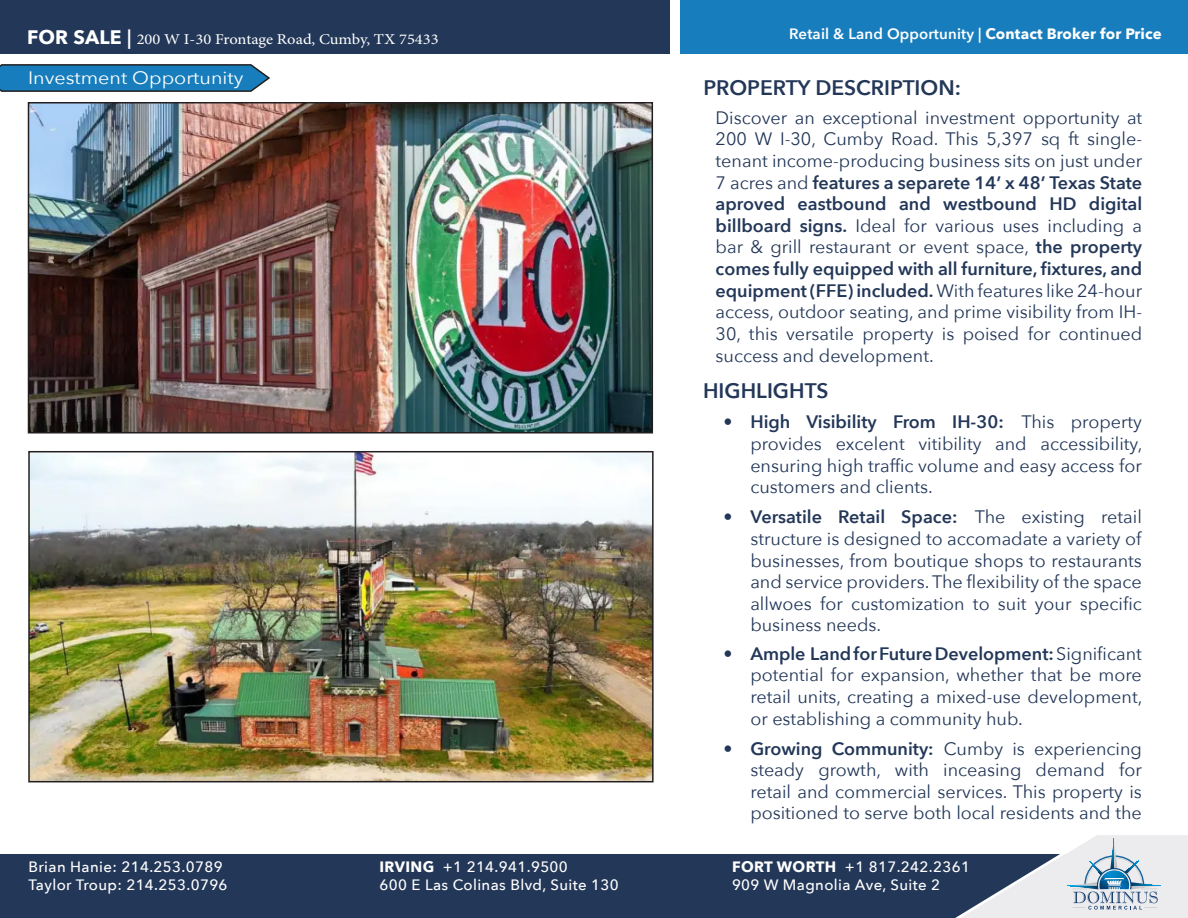
<style>
.page{position:relative;width:1188px;height:918px;background:#fff}
.page>*{position:absolute;margin:0;border:0;box-sizing:border-box;transform-origin:0 0}
.t1{font:600 21px "Avenir Next";color:#233758}
.t2{font:18px/21.6px "Avenir Next";color:#233758;text-align:justify}
.t3{font:18px "Avenir Next";color:#fff;scale:1.1 1}
.t4{font:500 15px/18px "Avenir Next";letter-spacing:.025em;color:#fff}
.t5{font:600 15px "Avenir Next";letter-spacing:.01em;color:#fff}
.t6{font:15px "Minion Pro";color:#fff;scale:1.1 1}
.s1{font-family:"Avenir Next";font-weight:700;font-size:19.5px}
.s2{font-family:"Avenir Next";font-weight:600;font-size:19.5px}
.s3{font-weight:700}
.s4{font-weight:600}
</style>
<div class="page">
<div style="left:0;top:854px;width:1188px;height:64px;background:#233758"></div>
<div style="left:680px;top:0;width:508px;height:54px;background:#187dbc"></div>
<div style="left:0;top:0;width:670px;height:54px;background:#233758"></div>
<svg style="left:955px;top:835px;width:233px;height:83px"></svg>
<img style="left:31px;top:105px;width:619px;height:326px">
<div style="left:28px;top:102px;width:625px;height:332px;border:2px solid #231f20"></div>
<svg style="left:0;top:64px;width:270px;height:28px;background:#2278ad"></svg>
<img style="left:31px;top:454px;width:620px;height:325px">
<div style="left:28px;top:451px;width:626px;height:331px;border:2px solid #231f20"></div>
<p class="t6" style="left:27px;top:29px;width:376px"><span class="s1">FOR SALE</span> <span class="s2">|</span> 200 W I-30 Frontage Road, Cumby, TX 75433</p>
<p class="t5" style="left:789px;top:21px;width:374px">Retail &amp; Land Opportunity | <span class="s3">Contact Broker for Price</span></p>
<p class="t3" style="left:28px;top:62px;width:197px">Investment Opportunity</p>
<p class="t1" style="left:703px;top:69px;width:259px">PROPERTY DESCRIPTION:</p>
<p class="t2" style="left:716px;top:106px;width:428px">Discover an exceptional investment opportunity at 200 W I-30, Cumby Road. This 5,397 sq ft single&shy;tenant income-producing business sits on just under 7 acres and <span class="s4">features a separete 14’ x 48’ Texas State aproved eastbound and westbound HD digital billboard signs.</span> Ideal for various uses including a bar &amp; grill restaurant or event space, <span class="s4">the property comes fully equipped with all furniture, fixtures, and equipment (FFE) included.</span> With features like 24-hour access, outdoor seating, and prime visibility from IH-30, this versatile property is poised for continued success and development.</p>
<p class="t1" style="left:703px;top:373px;width:127px">HIGHLIGHTS</p>
<p class="t2" style="left:750px;top:411px;width:394px;text-indent:-27px"><span class="s4">• High Visibility From IH-30:</span> This property provides excelent vitibility and accessibility, ensuring high traffic volume and easy access for customers and clients.</p>
<p class="t2" style="left:750px;top:506px;width:393px;text-indent:-27px"><span class="s4">• Versatile Retail Space:</span> The existing retail structure is designed to accomadate a variety of businesses, from boutique shops to restaurants and service providers. The flexibility of the space allwoes for customization to suit your specific business needs.</p>
<p class="t2" style="left:750px;top:642px;width:394px;text-indent:-27px"><span class="s4">• Ample Land for Future Development:</span> Significant potential for expansion, whether that be more retail units, creating a mixed-use development, or establishing a community hub.</p>
<p class="t2" style="left:750px;top:737px;width:393px;text-indent:-27px"><span class="s4">• Growing Community:</span> Cumby is experiencing steady growth, with inceasing demand for retail and commercial services. This property is positioned to serve both local residents and the</p>
<p class="t4" style="left:28px;top:857px;width:201px">Brian Hanie: 214.253.0789<br>Taylor Troup: 214.253.0796</p>
<p class="t4" style="left:380px;top:857px;width:241px"><span class="s3">IRVING</span> +1 214.941.9500<br>600 E Las Colinas Blvd, Suite 130</p>
<p class="t4" style="left:732px;top:857px;width:239px"><span class="s3">FORT WORTH</span> +1 817.242.2361<br>909 W Magnolia Ave, Suite 2</p>
</div>
